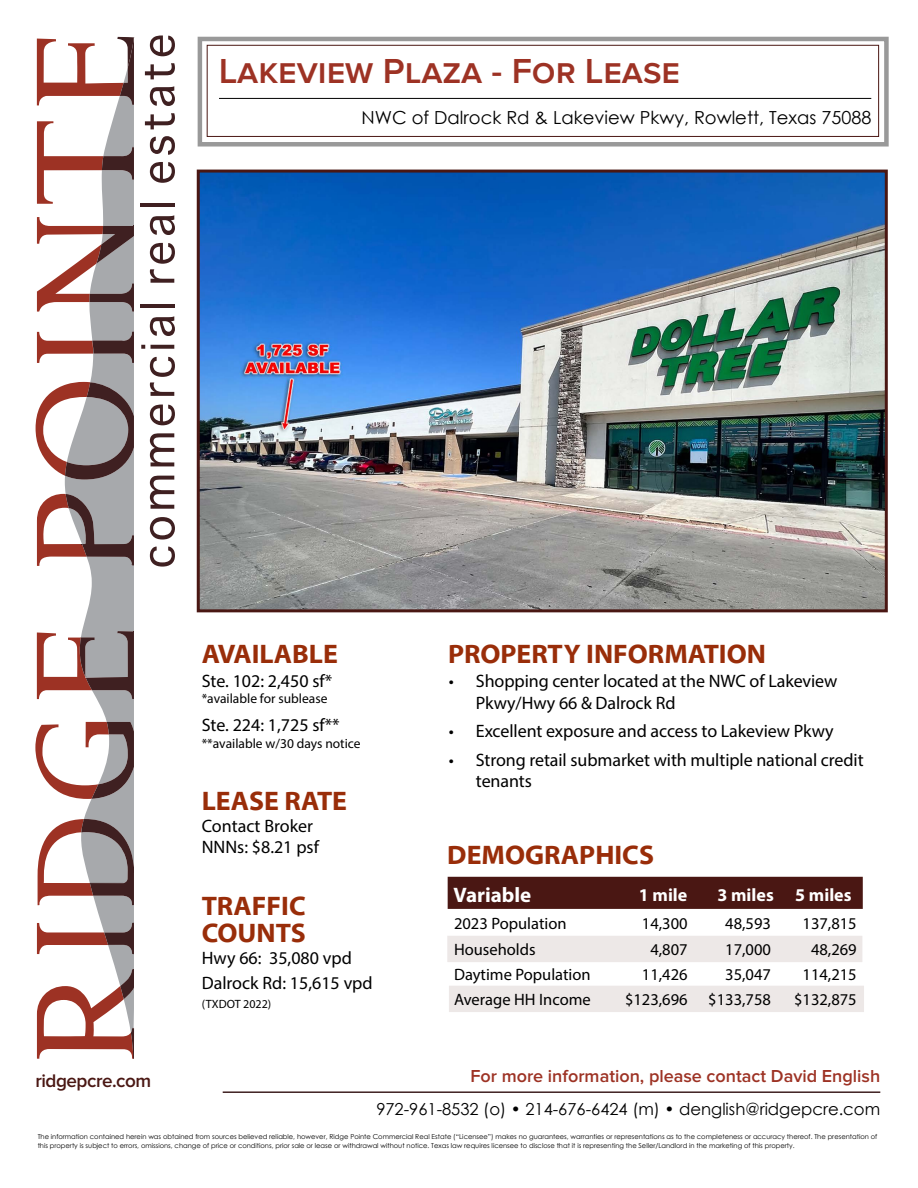
<style>
.page{position:relative;width:918px;height:1188px;background:#fff}
.page>*{position:absolute;margin:0;border:0;box-sizing:border-box;transform-origin:0 0}
.t1{font:600 36px "Proxima Nova";color:#9d3224}
.t2{font:700 27px/27px "Myriad Web Pro";color:#992d09}
.t3{font:700 21px "Myriad Pro";color:#fff}
.t4{font:600 18.9px "Proxima Nova";letter-spacing:-.025em;color:#4a1713}
.t5{font:18px/21.6px "Myriad Pro";letter-spacing:-.005em;color:#000}
.t6{font:18px "Century Gothic";color:#000}
.t7{font:600 18px "Proxima Nova";color:#9d3224}
.t8{font:700 18px "Myriad Pro";color:#fff}
.t9{font:16.5px "Myriad Pro";color:#000}
.t10{font:16.5px "Century Gothic";color:#000}
.t11{font:13.5px "Myriad Pro";color:#000}
.t12{font:12px "Myriad Pro";color:#000}
.t13{font:6.75px/9px "Century Gothic";color:#000}
</style>
<div class="page">
<div style="left:448px;top:877px;width:415px;height:32px;background:#4a1713"></div>
<div style="left:447px;top:936px;width:415px;height:26px;background:#ede8e7"></div>
<div style="left:449px;top:986px;width:415px;height:26px;background:#ede8e7"></div>
<div style="left:198px;top:37px;width:691px;height:110px;background:#fff;border:4px solid #999"></div>
<div style="left:207px;top:45px;width:672px;height:92px;background:#fff;border:1px solid #4a1713"></div>
<hr style="left:219px;top:98px;width:652px;height:1px;background:#000">
<svg style="left:35px;top:36px;width:100px;height:1023px"></svg>
<svg style="left:150px;top:547px;width:25px;height:20px"></svg>
<svg style="left:150px;top:517px;width:25px;height:23px"></svg>
<svg style="left:150px;top:476px;width:24px;height:33px"></svg>
<svg style="left:150px;top:433px;width:24px;height:33px"></svg>
<svg style="left:150px;top:405px;width:25px;height:20px"></svg>
<svg style="left:150px;top:357px;width:25px;height:39px"></svg>
<svg style="left:151px;top:345px;width:23px;height:4px"></svg>
<svg style="left:141px;top:345px;width:4px;height:4px"></svg>
<svg style="left:150px;top:316px;width:25px;height:20px"></svg>
<hr style="left:140px;top:304px;width:34px;height:4px;background:#3f2021">
<svg style="left:150px;top:243px;width:25px;height:40px"></svg>
<svg style="left:150px;top:215px;width:25px;height:20px"></svg>
<hr style="left:140px;top:203px;width:34px;height:4px;background:#3f2021">
<svg style="left:150px;top:162px;width:25px;height:21px"></svg>
<svg style="left:150px;top:136px;width:25px;height:19px"></svg>
<svg style="left:145px;top:113px;width:30px;height:16px"></svg>
<svg style="left:150px;top:86px;width:25px;height:20px"></svg>
<svg style="left:145px;top:63px;width:30px;height:16px"></svg>
<svg style="left:150px;top:35px;width:25px;height:21px"></svg>
<div style="left:128px;top:30px;width:10px;height:7px;background:#fff"></div>
<hr style="left:223px;top:1091px;width:657px;height:2px;background:#3f2021">
<img style="left:201px;top:174px;width:683px;height:434px">
<div style="left:197px;top:170px;width:691px;height:442px;border:3px solid #4a1713"></div>
<h1 class="t1" style="left:219px;top:55px;width:462px">Lakeview Plaza - For Lease</h1>
<h3 class="t6" style="left:362px;top:105px;width:511px">NWC of Dalrock Rd &amp; Lakeview Pkwy, Rowlett, Texas 75088</h3>
<h3 class="t4" style="left:35px;top:1072px;width:117px">ridgepcre.com</h3>
<h2 class="t2" style="left:202px;top:641px;width:138px">AVAILABLE</h2>
<h3 class="t5" style="left:202px;top:670px;width:132px">Ste. 102: 2,450 sf*</h3>
<h3 class="t11" style="left:202px;top:690px;width:127px">*available for sublease</h3>
<h3 class="t5" style="left:202px;top:714px;width:140px">Ste. 224: 1,725 sf**</h3>
<h3 class="t11" style="left:202px;top:735px;width:160px">**available w/30 days notice</h3>
<h2 class="t2" style="left:202px;top:788px;width:147px">LEASE RATE</h2>
<h3 class="t5" style="left:202px;top:815px;width:119px">Contact Broker<br>NNNs: $8.21 psf</h3>
<h2 class="t2" style="left:202px;top:893px;width:106px">TRAFFIC<br>COUNTS</h2>
<h3 class="t5" style="left:202px;top:945px;width:173px;line-height:25.2px">Hwy 66: 35,080 vpd<br>Dalrock Rd: 15,615 vpd</h3>
<h3 class="t12" style="left:202px;top:997px;width:71px">(TXDOT 2022)</h3>
<h2 class="t2" style="left:448px;top:640px;width:320px">PROPERTY INFORMATION</h2>
<h3 class="t5" style="left:476px;top:670px;width:363px;text-indent:-27px">• Shopping center located at the NWC of Lakeview<br>Pkwy/Hwy 66 &amp; Dalrock Rd</h3>
<h3 class="t5" style="left:449px;top:720px;width:386px">• Excellent exposure and access to Lakeview Pkwy</h3>
<h3 class="t5" style="left:476px;top:749px;width:389px;text-indent:-27px">• Strong retail submarket with multiple national credit tenants</h3>
<h2 class="t2" style="left:447px;top:842px;width:208px">DEMOGRAPHICS</h2>
<h3 class="t3" style="left:454px;top:881px;width:79px">Variable</h3>
<h3 class="t8" style="left:639px;top:883px;width:50px">1 mile</h3>
<h3 class="t8" style="left:718px;top:883px;width:136px">3 miles 5 miles</h3>
<h3 class="t9" style="left:454px;top:914px;width:114px">2023 Population</h3>
<h3 class="t9" style="left:642px;top:914px;width:47px">14,300</h3>
<h3 class="t9" style="left:725px;top:914px;width:47px">48,593</h3>
<h3 class="t9" style="left:803px;top:914px;width:56px">137,815</h3>
<h3 class="t9" style="left:454px;top:939px;width:83px">Households</h3>
<h3 class="t9" style="left:650px;top:939px;width:39px">4,807</h3>
<h3 class="t9" style="left:725px;top:939px;width:47px">17,000</h3>
<h3 class="t9" style="left:811px;top:939px;width:47px">48,269</h3>
<h3 class="t9" style="left:454px;top:965px;width:138px">Daytime Population</h3>
<h3 class="t9" style="left:642px;top:965px;width:47px">11,426</h3>
<h3 class="t9" style="left:725px;top:965px;width:47px">35,047</h3>
<h3 class="t9" style="left:803px;top:965px;width:56px">114,215</h3>
<h3 class="t9" style="left:454px;top:989px;width:138px">Average HH Income</h3>
<h3 class="t9" style="left:625px;top:989px;width:147px">$123,696 $133,758</h3>
<h3 class="t9" style="left:794px;top:989px;width:64px">$132,875</h3>
<h3 class="t7" style="left:470px;top:1068px;width:411px">For more information, please contact David English</h3>
<h3 class="t10" style="left:376px;top:1098px;width:505px">972-961-8532 (o) • 214-676-6424 (m) • denglish@ridgepcre.com</h3>
<p class="t13" style="left:38px;top:1132px;width:841px">The information contained herein was obtained from sources believed reliable, however, Ridge Pointe Commercial Real Estate (“Licensee”) makes no guarantees, warranties or representations as to the completeness or accuracy thereof. The presentation of this property is subject to errors, omissions, change of price or conditions, prior sale or lease or withdrawal without notice. Texas law requires licensee to disclose that it is representing the Seller/Landlord in the marketing of this property.</p>
</div>
